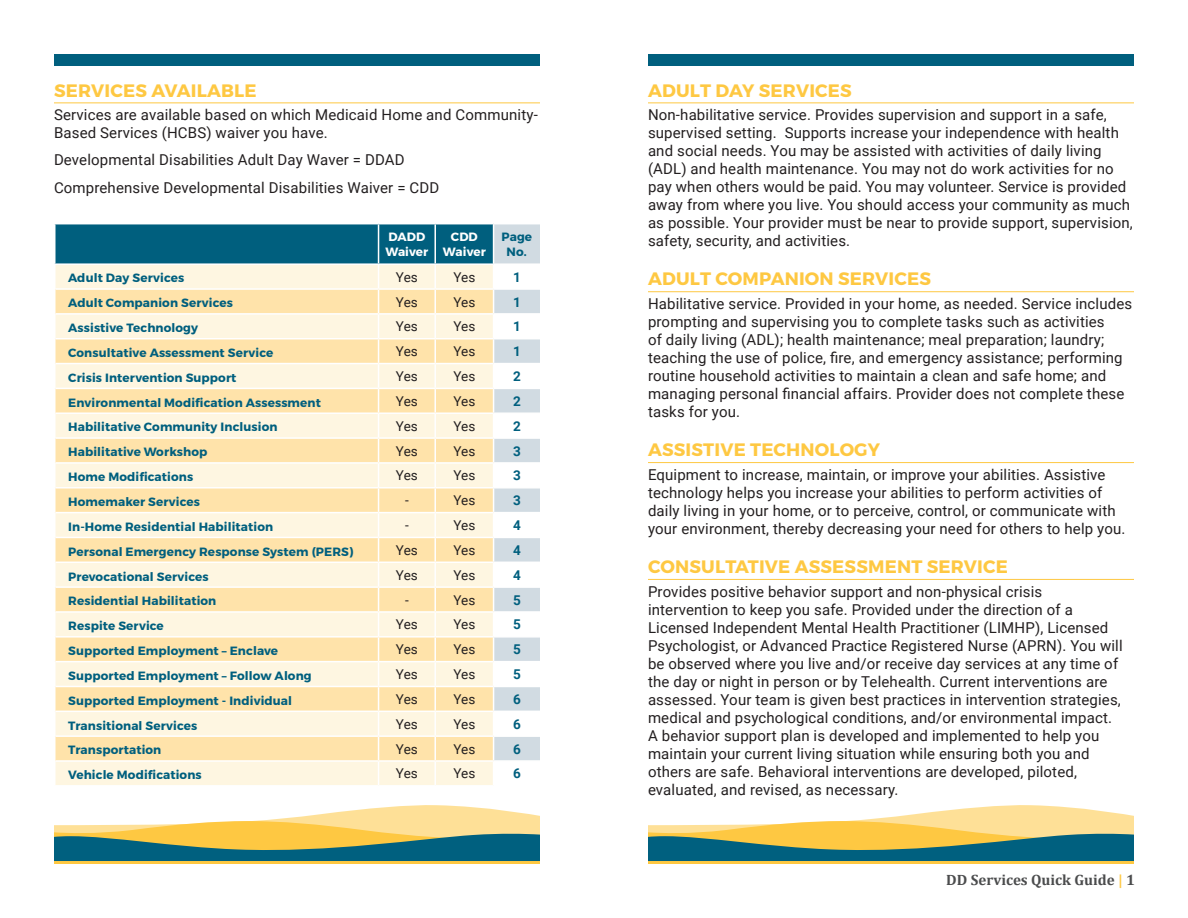
<style>
.page{position:relative;width:1188px;height:918px;background:#fff}
.page>*{position:absolute;margin:0;border:0;box-sizing:border-box;transform-origin:0 0}
.Body_Head{font:700 18px "Montserrat";letter-spacing:.01em;color:#fec842}
.Body{font:15px/18px "Roboto";letter-spacing:.01em;color:#231f20}
.t1{font:700 15px "Cambria";color:#4b4c4d}
.t2{font:13.5px "Roboto";letter-spacing:-.015em;color:#231f20}
.t3{font:700 13.5px "Roboto";color:#005f7e}
.t4{font:700 12px/15px "Montserrat";letter-spacing:.01em;color:#005f7e;text-align:center}
.t5{font:700 12px/15px "Montserrat";letter-spacing:.01em;color:#fff}
.s1{color:#fec842}
</style>
<div class="page">
<div style="left:54px;top:54px;width:486px;height:12px;background:#005f7e"></div>
<div style="left:648px;top:54px;width:486px;height:12px;background:#005f7e"></div>
<svg style="left:54px;top:805px;width:486px;height:59px"></svg>
<svg style="left:648px;top:805px;width:486px;height:59px"></svg>
<hr style="left:54px;top:103px;width:486px;height:1px;background:#fec842">
<svg style="left:55px;top:224px;width:485px;height:561px;background:#ece5c9"></svg>
<hr style="left:648px;top:103px;width:486px;height:1px;background:#fec842">
<hr style="left:648px;top:291px;width:486px;height:1px;background:#fec842">
<hr style="left:648px;top:462px;width:486px;height:1px;background:#fec842">
<hr style="left:648px;top:579px;width:486px;height:1px;background:#fec842">
<p class="Body_Head" style="left:54px;top:79px;width:204px">SERVICES AVAILABLE</p>
<p class="Body" style="left:54px;top:105px;width:485px">Services are available based on which Medicaid Home and Community-<br>Based Services (HCBS) waiver you have.</p>
<p class="Body" style="left:54px;top:150px;width:352px">Developmental Disabilities Adult Day Waver = DDAD</p>
<p class="Body" style="left:54px;top:178px;width:387px">Comprehensive Developmental Disabilities Waiver = CDD</p>
<p class="t5" style="left:385px;top:229px;width:45px">DADD<br>Waiver</p>
<p class="t5" style="left:443px;top:229px;width:45px;text-align:center">CDD<br>Waiver</p>
<p class="t4" style="left:501px;top:229px;width:32px">Page<br>No.</p>
<p class="t4" style="left:68px;top:271px;width:117px">Adult Day Services</p>
<p class="t2" style="left:396px;top:267px;width:23px">Yes</p>
<p class="t2" style="left:454px;top:267px;width:23px">Yes</p>
<p class="t3" style="left:513px;top:267px;width:9px">1</p>
<p class="t4" style="left:68px;top:296px;width:166px">Adult Companion Services</p>
<p class="t2" style="left:396px;top:292px;width:23px">Yes</p>
<p class="t2" style="left:454px;top:292px;width:23px">Yes</p>
<p class="t3" style="left:513px;top:292px;width:9px">1</p>
<p class="t4" style="left:68px;top:321px;width:131px">Assistive Technology</p>
<p class="t2" style="left:396px;top:317px;width:23px">Yes</p>
<p class="t2" style="left:454px;top:317px;width:23px">Yes</p>
<p class="t3" style="left:513px;top:317px;width:9px">1</p>
<p class="t4" style="left:68px;top:345px;width:207px">Consultative Assessment Service</p>
<p class="t2" style="left:396px;top:342px;width:23px">Yes</p>
<p class="t2" style="left:454px;top:342px;width:23px">Yes</p>
<p class="t3" style="left:513px;top:342px;width:9px">1</p>
<p class="t4" style="left:68px;top:370px;width:170px">Crisis Intervention Support</p>
<p class="t2" style="left:396px;top:367px;width:23px">Yes</p>
<p class="t2" style="left:454px;top:367px;width:23px">Yes</p>
<p class="t3" style="left:513px;top:367px;width:9px">2</p>
<p class="t4" style="left:68px;top:395px;width:254px">Environmental Modification Assessment</p>
<p class="t2" style="left:396px;top:392px;width:23px">Yes</p>
<p class="t2" style="left:454px;top:392px;width:23px">Yes</p>
<p class="t3" style="left:513px;top:392px;width:9px">2</p>
<p class="t4" style="left:68px;top:420px;width:211px">Habilitative Community Inclusion</p>
<p class="t2" style="left:396px;top:416px;width:23px">Yes</p>
<p class="t2" style="left:454px;top:416px;width:23px">Yes</p>
<p class="t3" style="left:513px;top:416px;width:9px">2</p>
<p class="t4" style="left:68px;top:445px;width:141px">Habilitative Workshop</p>
<p class="t2" style="left:396px;top:441px;width:23px">Yes</p>
<p class="t2" style="left:454px;top:441px;width:23px">Yes</p>
<p class="t3" style="left:513px;top:441px;width:9px">3</p>
<p class="t4" style="left:68px;top:470px;width:126px">Home Modifications</p>
<p class="t2" style="left:396px;top:466px;width:23px">Yes</p>
<p class="t2" style="left:454px;top:466px;width:23px">Yes</p>
<p class="t3" style="left:513px;top:466px;width:9px">3</p>
<p class="t4" style="left:68px;top:494px;width:133px">Homemaker Services</p>
<p class="t2" style="left:405px;top:491px;width:5px">-</p>
<p class="t2" style="left:454px;top:491px;width:23px">Yes</p>
<p class="t3" style="left:513px;top:491px;width:9px">3</p>
<p class="t4" style="left:68px;top:519px;width:207px">In-Home Residential Habilitation</p>
<p class="t2" style="left:405px;top:516px;width:5px">-</p>
<p class="t2" style="left:454px;top:516px;width:23px">Yes</p>
<p class="t3" style="left:513px;top:516px;width:9px">4</p>
<p class="t4" style="left:68px;top:544px;width:287px">Personal Emergency Response System (PERS)</p>
<p class="t2" style="left:396px;top:541px;width:23px">Yes</p>
<p class="t2" style="left:454px;top:541px;width:23px">Yes</p>
<p class="t3" style="left:513px;top:541px;width:9px">4</p>
<p class="t4" style="left:68px;top:569px;width:142px">Prevocational Services</p>
<p class="t2" style="left:396px;top:566px;width:23px">Yes</p>
<p class="t2" style="left:454px;top:566px;width:23px">Yes</p>
<p class="t3" style="left:513px;top:566px;width:9px">4</p>
<p class="t4" style="left:68px;top:594px;width:150px">Residential Habilitation</p>
<p class="t2" style="left:405px;top:590px;width:5px">-</p>
<p class="t2" style="left:454px;top:590px;width:23px">Yes</p>
<p class="t3" style="left:513px;top:590px;width:9px">5</p>
<p class="t4" style="left:68px;top:619px;width:97px">Respite Service</p>
<p class="t2" style="left:396px;top:615px;width:23px">Yes</p>
<p class="t2" style="left:454px;top:615px;width:23px">Yes</p>
<p class="t3" style="left:513px;top:615px;width:9px">5</p>
<p class="t4" style="left:68px;top:643px;width:211px">Supported Employment – Enclave</p>
<p class="t2" style="left:396px;top:640px;width:23px">Yes</p>
<p class="t2" style="left:454px;top:640px;width:23px">Yes</p>
<p class="t3" style="left:513px;top:640px;width:9px">5</p>
<p class="t4" style="left:68px;top:668px;width:245px">Supported Employment – Follow Along</p>
<p class="t2" style="left:396px;top:665px;width:23px">Yes</p>
<p class="t2" style="left:454px;top:665px;width:23px">Yes</p>
<p class="t3" style="left:513px;top:665px;width:9px">5</p>
<p class="t4" style="left:68px;top:693px;width:225px">Supported Employment - Individual</p>
<p class="t2" style="left:396px;top:690px;width:23px">Yes</p>
<p class="t2" style="left:454px;top:690px;width:23px">Yes</p>
<p class="t3" style="left:513px;top:690px;width:9px">6</p>
<p class="t4" style="left:68px;top:718px;width:131px">Transitional Services</p>
<p class="t2" style="left:396px;top:715px;width:23px">Yes</p>
<p class="t2" style="left:454px;top:715px;width:23px">Yes</p>
<p class="t3" style="left:513px;top:715px;width:9px">6</p>
<p class="t4" style="left:68px;top:743px;width:95px">Transportation</p>
<p class="t2" style="left:396px;top:739px;width:23px">Yes</p>
<p class="t2" style="left:454px;top:739px;width:23px">Yes</p>
<p class="t3" style="left:513px;top:739px;width:9px">6</p>
<p class="t4" style="left:68px;top:768px;width:135px">Vehicle Modifications</p>
<p class="t2" style="left:396px;top:764px;width:23px">Yes</p>
<p class="t2" style="left:454px;top:764px;width:23px">Yes</p>
<p class="t3" style="left:513px;top:764px;width:9px">6</p>
<p class="Body_Head" style="left:648px;top:79px;width:205px">ADULT DAY SERVICES</p>
<p class="Body" style="left:648px;top:105px;width:486px">Non-habilitative service. Provides supervision and support in a safe, supervised setting. Supports increase your independence with health and social needs. You may be assisted with activities of daily living (ADL) and health maintenance. You may not do work activities for no pay when others would be paid. You may volunteer. Service is provided away from where you live. You should access your community as much as possible. Your provider must be near to provide support, supervision, safety, security, and activities.</p>
<p class="Body_Head" style="left:648px;top:268px;width:284px">ADULT COMPANION SERVICES</p>
<p class="Body" style="left:648px;top:294px;width:486px">Habilitative service. Provided in your home, as needed. Service includes prompting and supervising you to complete tasks such as activities<br>of daily living (ADL); health maintenance; meal preparation; laundry; teaching the use of police, fire, and emergency assistance; performing routine household activities to maintain a clean and safe home; and managing personal financial affairs. Provider does not complete these tasks for you.</p>
<p class="Body_Head" style="left:648px;top:439px;width:234px">ASSISTIVE TECHNOLOGY</p>
<p class="Body" style="left:648px;top:465px;width:479px">Equipment to increase, maintain, or improve your abilities. Assistive technology helps you increase your abilities to perform activities of daily living in your home, or to perceive, control, or communicate with your environment, thereby decreasing your need for others to help you.</p>
<p class="Body_Head" style="left:648px;top:556px;width:361px">CONSULTATIVE ASSESSMENT SERVICE</p>
<p class="Body" style="left:648px;top:582px;width:476px">Provides positive behavior support and non-physical crisis intervention to keep you safe. Provided under the direction of a Licensed Independent Mental Health Practitioner (LIMHP), Licensed Psychologist, or Advanced Practice Registered Nurse (APRN). You will be observed where you live and/or receive day services at any time of the day or night in person or by Telehealth. Current interventions are assessed. Your team is given best practices in intervention strategies, medical and psychological conditions, and/or environmental impact.<br>A behavior support plan is developed and implemented to help you maintain your current living situation while ensuring both you and others are safe. Behavioral interventions are developed, piloted, evaluated, and revised, as necessary.</p>
<p class="t1" style="left:946px;top:870px;width:190px">DD Services Quick Guide <span class="s1">|</span> 1</p>
</div>
